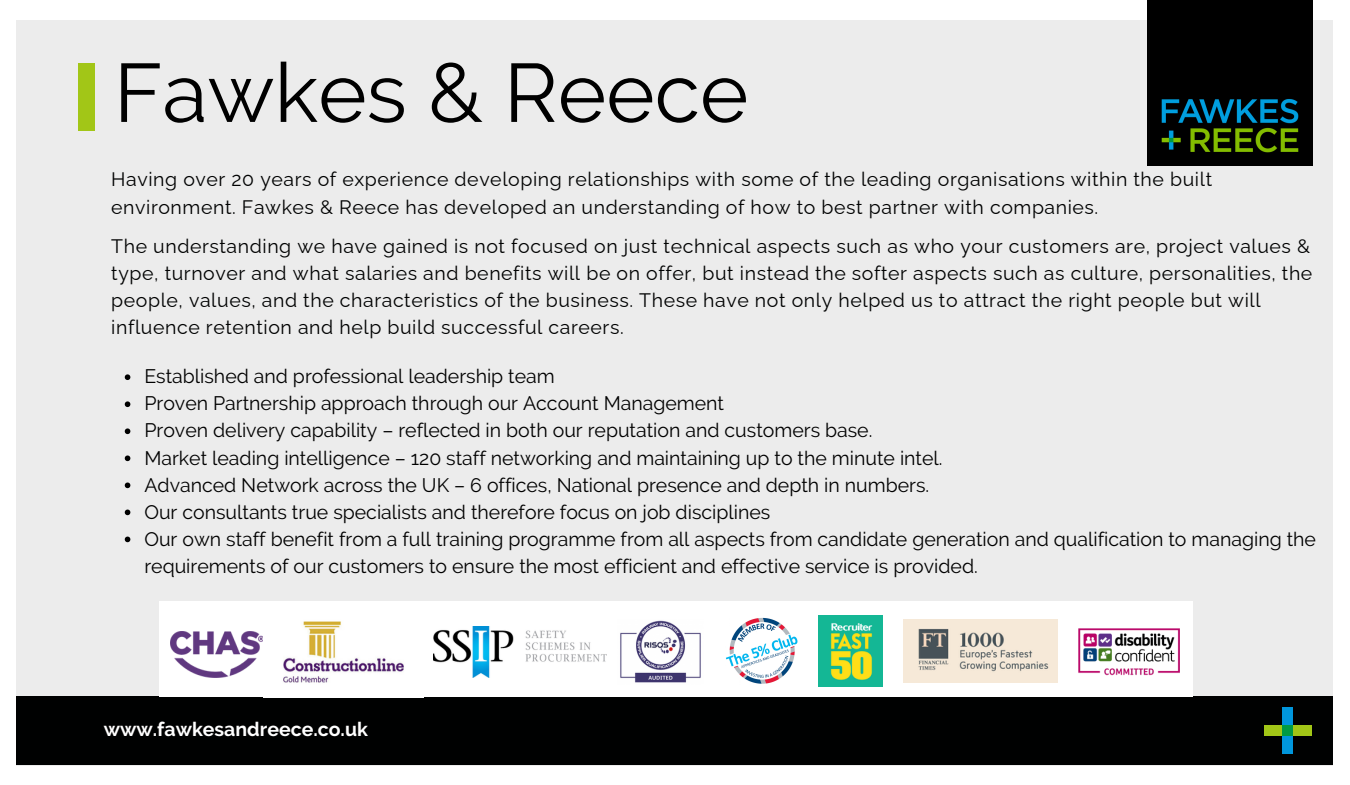
<style>
.page{position:relative;width:1350px;height:785px;background:#fff}
.page>*{position:absolute;margin:0;border:0;box-sizing:border-box;transform-origin:0 0}
.t1{font:82.5px "Raleway";color:#000}
.t2{font:19.5px/27px "Raleway";color:#000}
.t3{font:19.5px/27px "Raleway";letter-spacing:.03em;color:#000101}
.t4{font:700 19.5px "Raleway";color:#fff}
</style>
<div class="page">
<div style="left:17px;top:20px;width:1316px;height:744px;background:#ececec"></div>
<img style="left:1147px;top:0;width:166px;height:165px">
<div style="left:78px;top:63px;width:17px;height:68px;background:#a2c617"></div>
<div style="left:17px;top:696px;width:1316px;height:68px;background:#000101"></div>
<div style="left:1283px;top:706px;width:10px;height:47px;background:#0096dc"></div>
<div style="left:1265px;top:724px;width:18px;height:11px;background:#a2c617"></div>
<div style="left:1283px;top:724px;width:10px;height:11px;background:#009a44"></div>
<div style="left:1293px;top:724px;width:18px;height:11px;background:#a2c617"></div>
<div style="left:159px;top:601px;width:1033px;height:95px;background:#fff"></div>
<img style="left:170px;top:631px;width:93px;height:46px">
<img style="left:283px;top:621px;width:121px;height:62px">
<img style="left:433px;top:626px;width:173px;height:51px">
<img style="left:620px;top:620px;width:81px;height:63px">
<img style="left:726px;top:617px;width:71px;height:66px">
<img style="left:818px;top:615px;width:64px;height:71px">
<img style="left:903px;top:619px;width:154px;height:63px">
<img style="left:1079px;top:628px;width:100px;height:48px">
<svg style="left:125px;top:374px;width:5px;height:6px"></svg>
<svg style="left:125px;top:401px;width:5px;height:6px"></svg>
<svg style="left:125px;top:428px;width:5px;height:6px"></svg>
<svg style="left:125px;top:455px;width:5px;height:6px"></svg>
<svg style="left:125px;top:482px;width:5px;height:6px"></svg>
<svg style="left:125px;top:509px;width:5px;height:6px"></svg>
<svg style="left:125px;top:536px;width:5px;height:6px"></svg>
<p class="t1" style="left:114px;top:44px;width:636px">Fawkes &amp; Reece</p>
<p class="t3" style="left:111px;top:166px;width:1102px">Having over 20 years of experience developing relationships with some of the leading organisations within the built environment. Fawkes &amp; Reece has developed an understanding of how to best partner with companies.</p>
<p class="t3" style="left:111px;top:232px;width:1203px">The understanding we have gained is not focused on just technical aspects such as who your customers are, project values &amp; type, turnover and what salaries and benefits will be on offer, but instead the softer aspects such as culture, personalities, the people, values, and the characteristics of the business. These have not only helped us to attract the right people but will influence retention and help build successful careers.</p>
<p class="t2" style="left:144px;top:363px;width:412px">Established and professional leadership team</p>
<p class="t2" style="left:144px;top:390px;width:581px">Proven Partnership approach through our Account Management</p>
<p class="t2" style="left:144px;top:417px;width:730px">Proven delivery capability – reflected in both our reputation and customers base.</p>
<p class="t2" style="left:144px;top:444px;width:800px">Market leading intelligence – 120 staff networking and maintaining up to the minute intel.</p>
<p class="t2" style="left:144px;top:471px;width:786px">Advanced Network across the UK – 6 offices, National presence and depth in numbers.</p>
<p class="t2" style="left:144px;top:498px;width:627px">Our consultants true specialists and therefore focus on job disciplines</p>
<p class="t2" style="left:144px;top:525px;width:1173px">Our own staff benefit from a full training programme from all aspects from candidate generation and qualification to managing the requirements of our customers to ensure the most efficient and effective service is provided.</p>
<p class="t4" style="left:104px;top:717px;width:266px">www.fawkesandreece.co.uk</p>
</div>
